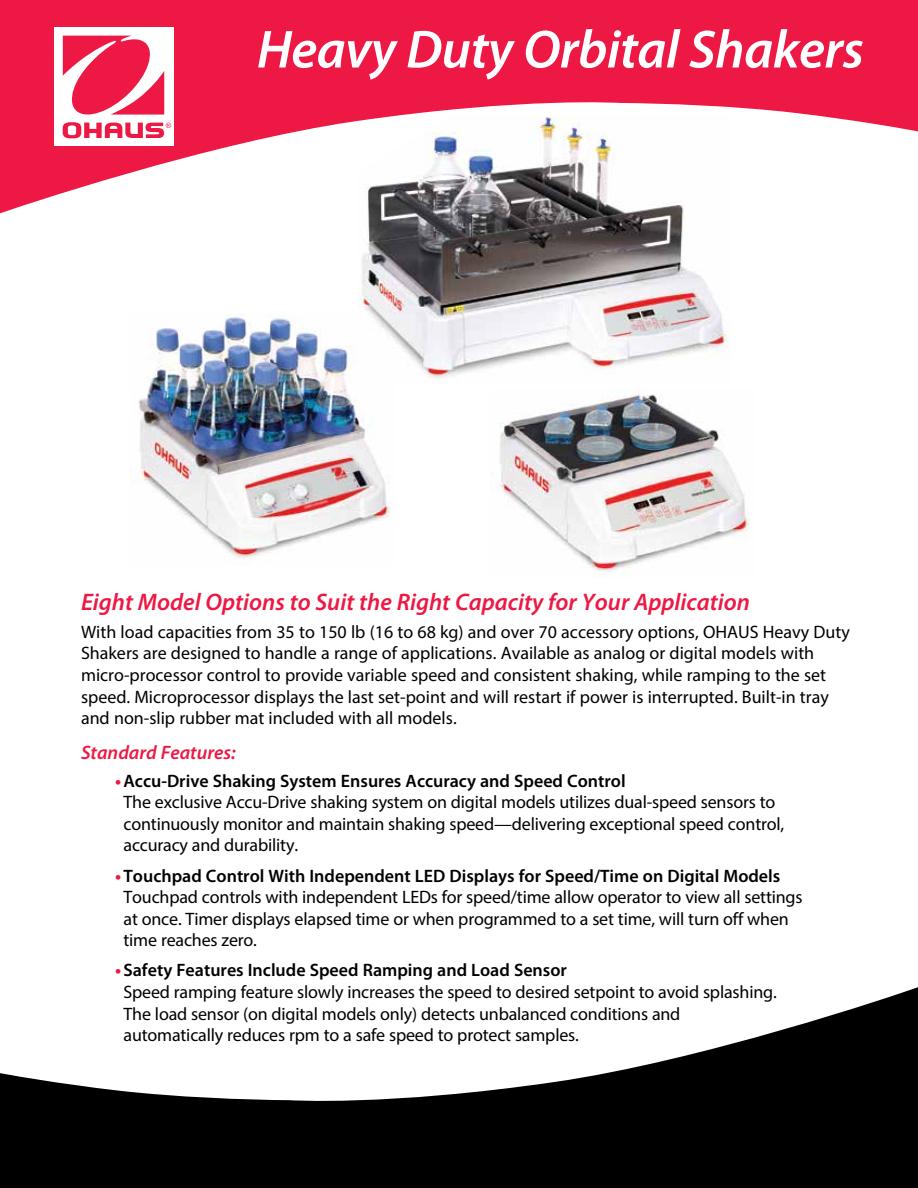
<style>
.page{position:relative;width:918px;height:1188px;background:#fff}
.page>*{position:absolute;margin:0;border:0;box-sizing:border-box;transform-origin:0 0}
.t1{font:italic 600 54px "Myriad Pro";letter-spacing:-.01em;color:#fff}
.t2{font:italic 600 24px "Myriad Pro";color:#ed1844}
.t3{font:italic 600 19.5px "Myriad Pro";color:#ed1844}
.t4{font:18px/21.6px "Myriad Pro";letter-spacing:-.01em;color:#000}
.s1{font-weight:700;color:#ed1844}
.s2{font-weight:600}
</style>
<div class="page">
<svg style="left:0;top:0;width:918px;height:214px;fill:#ed1844"></svg>
<div style="left:54px;top:27px;width:120px;height:119px;background:#fff"></div>
<svg style="left:63px;top:36px;width:108px;height:102px"></svg>
<svg style="left:0;top:987px;width:918px;height:201px;fill:#000"></svg>
<img style="left:490px;top:394px;width:260px;height:183px">
<img style="left:131px;top:313px;width:260px;height:246px">
<img style="left:357px;top:116px;width:374px;height:266px">
<h1 class="t1" style="left:257px;top:15px;width:609px">Heavy Duty Orbital Shakers</h1>
<h2 class="t2" style="left:81px;top:586px;width:671px">Eight Model Options to Suit the Right Capacity for Your Application</h2>
<p class="t4" style="left:81px;top:621px;width:770px">With load capacities from 35 to 150 lb (16 to 68 kg) and over 70 accessory options, OHAUS Heavy Duty Shakers are designed to handle a range of applications. Available as analog or digital models with micro-processor control to provide variable speed and consistent shaking, while ramping to the set speed. Microprocessor displays the last set-point and will restart if power is interrupted. Built-in tray and non-slip rubber mat included with all models.</p>
<p class="t3" style="left:81px;top:740px;width:156px">Standard Features:</p>
<p class="t4" style="left:124px;top:770px;width:662px;text-indent:-8px"><span class="s1">•</span><span class="s2">Accu-Drive Shaking System Ensures Accuracy and Speed Control<br></span>The exclusive Accu-Drive shaking system on digital models utilizes dual-speed sensors to continuously monitor and maintain shaking speed—delivering exceptional speed control, accuracy and durability.</p>
<p class="t4" style="left:124px;top:864px;width:681px;text-indent:-8px"><span class="s1">•</span> <span class="s2">Touchpad Control With Independent LED Displays for Speed/Time on Digital Models </span>Touchpad controls with independent LEDs for speed/time allow operator to view all settings at once. Timer displays elapsed time or when programmed to a set time, will turn off when time reaches zero.</p>
<p class="t4" style="left:124px;top:959px;width:655px;text-indent:-8px"><span class="s1">•</span> <span class="s2">Safety Features Include Speed Ramping and Load Sensor<br></span>Speed ramping feature slowly increases the speed to desired setpoint to avoid splashing.<br>The load sensor (on digital models only) detects unbalanced conditions and automatically reduces rpm to a safe speed to protect samples.</p>
</div>
